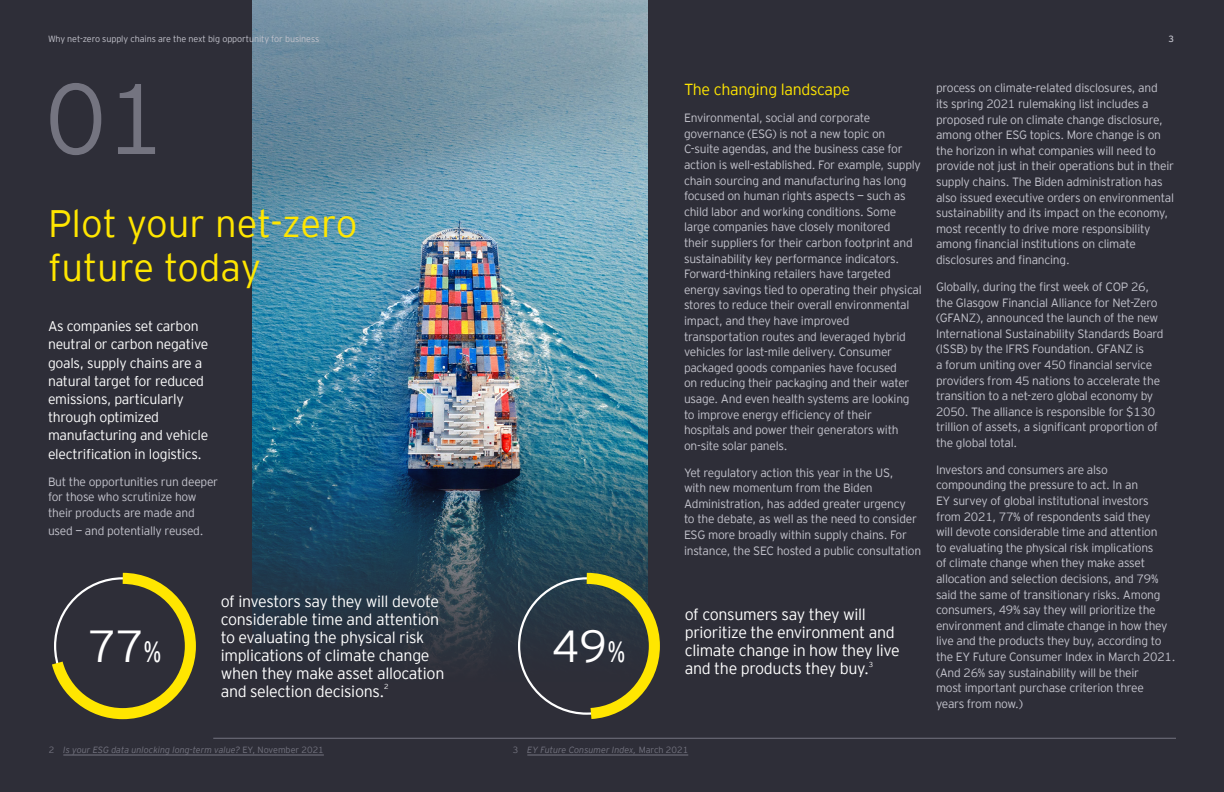
<style>
.page{position:relative;width:1224px;height:792px;background:#2e2e38}
.page>*{position:absolute;margin:0;border:0;box-sizing:border-box;transform-origin:0 0}
.t1{font:300 100px "EY Interstate";color:#747480}
.t2{font:300 44.8px "EY Interstate";color:#fff}
.t3{font:300 38.2px/44px "EY Interstate";color:#ffe600}
.t4{font:300 16px/18px "EY Interstate";letter-spacing:-.02em;color:#fff}
.t5{font:300 16px "EY Interstate";letter-spacing:-.02em;color:#ffe600}
.t6{font:300 14px/18.2px "EY Interstate";letter-spacing:-.02em;color:#fff}
.t7{font:300 12px/15.6px "EY Interstate";letter-spacing:-.02em;color:#c4c4cd}
.t8{font:italic 300 9px "EY Interstate";color:#747480}
.t9{font:300 9px "EY Interstate";letter-spacing:-.01em;color:#c4c4cd}
.t10{font:9px "EY Interstate";color:#c4c4cd}
.t11{font:300 7.2px "EY Interstate";color:#fff}
.s1{font-size:29.2px}
.s2{font-style:normal}
</style>
<div class="page">
<img style="left:252px;top:0;width:395px;height:452px">
<svg style="left:216px;top:452px;width:960px;height:286px"></svg>
<hr style="left:527px;top:754px;width:161px;height:2px;background:#747480">
<hr style="left:63px;top:754px;width:261px;height:2px;background:#747480">
<svg style="left:576px;top:572px;width:85px;height:148px"></svg>
<svg style="left:52px;top:572px;width:144px;height:148px"></svg>
<hr style="left:213px;top:738px;width:963px;height:1px;background:#747480">
<p class="t9" style="left:48px;top:33px;width:273px">Why net-zero supply chains are the next big opportunity for business</p>
<p class="t10" style="left:1168px;top:33px;width:7px">3</p>
<h1 class="t1" style="left:45px;top:47px;width:123px">01</h1>
<h3 class="t3" style="left:48px;top:199px;width:311px">Plot your net-zero future today</h3>
<p class="t6" style="left:48px;top:316px;width:162px">As companies set carbon neutral or carbon negative goals, supply chains are a natural target for reduced emissions, particularly through optimized manufacturing and vehicle electrification in logistics.</p>
<p class="t7" style="left:48px;top:473px;width:172px">But the opportunities run deeper for those who scrutinize how their products are made and</p>
<p class="t7" style="left:48px;top:522px;width:157px">used — and potentially reused.</p>
<h3 class="t4" style="left:221px;top:591px;width:225px">of investors say they will devote considerable time and attention to evaluating the physical risk implications of climate change when they make asset allocation and selection decisions.</h3>
<h2 class="t2" style="left:88px;top:614px;width:75px">77<span class="s1">%</span></h2>
<h2 class="t2" style="left:552px;top:614px;width:75px">49<span class="s1">%</span></h2>
<p class="t11" style="left:384px;top:682px;width:6px">2</p>
<h3 class="t5" style="left:684px;top:78px;width:168px">The changing landscape</h3>
<p class="t7" style="left:684px;top:109px;width:239px">Environmental, social and corporate governance (ESG) is not a new topic on C-suite agendas, and the business case for action is well-established. For example, supply chain sourcing and manufacturing has long focused on human rights aspects — such as child labor and working conditions. Some large companies have closely monitored<br>their suppliers for their carbon footprint and sustainability key performance indicators.<br>Forward-thinking retailers have targeted energy savings tied to operating their physical stores to reduce their overall environmental impact, and they have improved transportation routes and leveraged hybrid vehicles for last-mile delivery. Consumer packaged goods companies have focused<br>on reducing their packaging and their water usage. And even health systems are looking to improve energy efficiency of their<br>hospitals and power their generators with on-site solar panels.</p>
<p class="t7" style="left:684px;top:464px;width:239px">Yet regulatory action this year in the US,<br>with new momentum from the Biden Administration, has added greater urgency<br>to the debate, as well as the need to consider ESG more broadly within supply chains. For instance, the SEC hosted a public consultation</p>
<h3 class="t4" style="left:685px;top:605px;width:217px">of consumers say they will prioritize the environment and climate change in how they live and the products they buy.</h3>
<p class="t11" style="left:869px;top:660px;width:6px">3</p>
<p class="t8" style="left:49px;top:743px;width:277px"><span class="s2">2</span> Is your ESG data unlocking long-term value? <span class="s2">EY, November 2021</span></p>
<p class="t8" style="left:513px;top:743px;width:177px"><span class="s2">3</span> EY Future Consumer Index, <span class="s2">March 2021</span></p>
<p class="t7" style="left:936px;top:80px;width:240px">process on climate-related disclosures, and<br>its spring 2021 rulemaking list includes a proposed rule on climate change disclosure, among other ESG topics. More change is on the horizon in what companies will need to provide not just in their operations but in their supply chains. The Biden administration has also issued executive orders on environmental sustainability and its impact on the economy, most recently to drive more responsibility among financial institutions on climate disclosures and financing.</p>
<p class="t7" style="left:936px;top:278px;width:229px">Globally, during the first week of COP 26, the Glasgow Financial Alliance for Net-Zero (GFANZ), announced the launch of the new International Sustainability Standards Board (ISSB) by the IFRS Foundation. GFANZ is<br>a forum uniting over 450 financial service providers from 45 nations to accelerate the transition to a net-zero global economy by 2050. The alliance is responsible for $130 trillion of assets, a significant proportion of the global total.</p>
<p class="t7" style="left:936px;top:461px;width:241px">Investors and consumers are also compounding the pressure to act. In an<br>EY survey of global institutional investors from 2021, 77% of respondents said they<br>will devote considerable time and attention<br>to evaluating the physical risk implications<br>of climate change when they make asset allocation and selection decisions, and 79% said the same of transitionary risks. Among consumers, 49% say they will prioritize the environment and climate change in how they live and the products they buy, according to the EY Future Consumer Index in March 2021. (And 26% say sustainability will be their<br>most important purchase criterion three<br>years from now.)</p>
</div>
